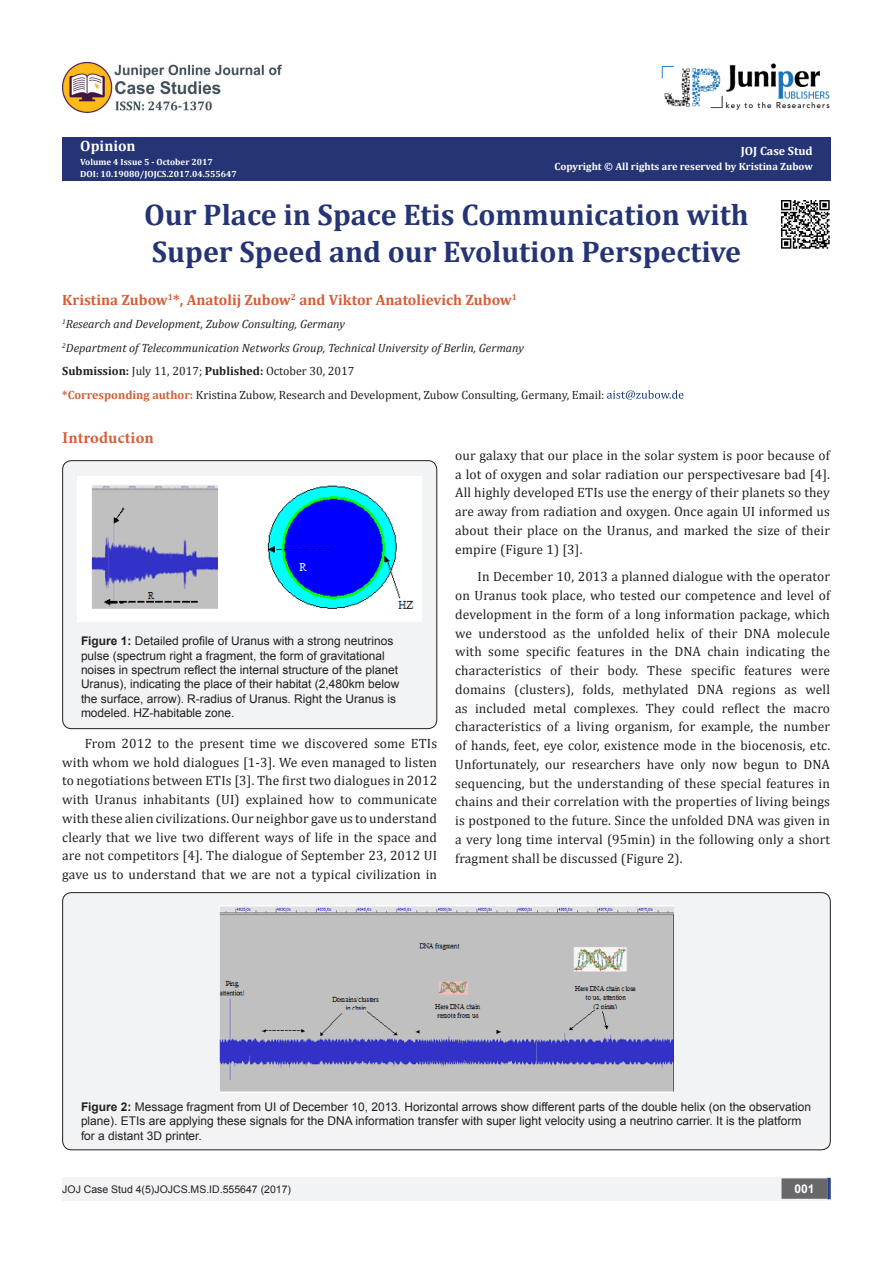
<style>
.page{position:relative;width:893px;height:1263px;background:#fff}
.page>*{position:absolute;margin:0;border:0;box-sizing:border-box;transform-origin:0 0}
.t1{font:700 30px "Cambria";color:#253474}
.List_Paragraph{font:700 16.5px "Minion Pro";letter-spacing:.005em;color:#d55e37}
.t2{font:700 15px "Cambria";color:#d55e37}
.t3{font:700 15px "Cambria";color:#fff}
.List_Paragraph-2{font:13.5px/18.8px "Cambria";letter-spacing:.01em;color:#231f20;text-align:justify}
.t4{font:12px/14.4px "Arial";color:#231f20}
.t5{font:12px "Cambria";color:#231f20}
.t6{font:italic 12px "Cambria";color:#231f20}
.t7{font:700 12px "Cambria";color:#fff}
.t8{font:700 12px "Arial";color:#fff}
.t9{font:700 10.5px "Cambria";color:#fff}
.t10{font:10.5px "Arial";color:#231f20}
.t11{font:700 9px "Cambria";color:#fff}
.s1{font-weight:700}
.s2{font-weight:700;color:#d55e37}
</style>
<div class="page">
<div style="left:62px;top:138px;width:769px;height:43px;background:#253474"></div>
<div style="left:457px;top:137px;width:374px;height:44px;background:#253474"></div>
<svg style="left:607px;top:390px;width:76px;height:9px"></svg>
<div style="left:62px;top:1177px;width:494px;height:24px;background:#f2f3f4"></div>
<div style="left:503px;top:1177px;width:328px;height:24px;background:#f2f3f4"></div>
<div style="left:782px;top:1179px;width:45px;height:19px;background:#68676a"></div>
<div style="left:781px;top:1178px;width:46px;height:21px;border:2px solid #68676a"></div>
<svg style="left:827px;top:1178px;width:4px;height:21px"></svg>
<img style="left:662px;top:63px;width:168px;height:47px">
<div style="left:63px;top:461px;width:374px;height:268px;background:#f2f3f4;border-radius:9px"></div>
<div style="left:62px;top:460px;width:375px;height:269px;border:1px solid #231f20;border-radius:9px"></div>
<img style="left:78px;top:477px;width:344px;height:144px">
<img style="left:62px;top:62px;width:220px;height:50px">
<img style="left:781px;top:200px;width:49px;height:49px">
<div style="left:63px;top:893px;width:767px;height:257px;background:#f2f3f4;border-radius:9px"></div>
<div style="left:62px;top:892px;width:769px;height:258px;border:1px solid #231f20;border-radius:9px"></div>
<img style="left:220px;top:907px;width:453px;height:186px">
<p class="t3" style="left:80px;top:136px;width:57px">Opinion</p>
<p class="t11" style="left:80px;top:156px;width:134px">Volume 4 Issue 5 - October 2017</p>
<p class="t11" style="left:80px;top:168px;width:158px">DOI: 10.19080/JOJCS.2017.04.555647</p>
<p class="t7" style="left:741px;top:142px;width:73px">JOJ Case Stud</p>
<p class="t9" style="left:555px;top:159px;width:260px">Copyright © All rights are reserved by Kristina Zubow</p>
<p class="t1" style="left:144px;top:193px;width:606px">Our Place in Space Etis Communication with</p>
<p class="t1" style="left:152px;top:231px;width:591px">Super Speed and our Evolution Perspective</p>
<p class="t2" style="left:62px;top:289px;width:456px">Kristina Zubow<sup>1</sup>*, Anatolij Zubow<sup>2</sup> and Viktor Anatolievich Zubow<sup>1</sup></p>
<p class="t6" style="left:62px;top:316px;width:284px"><sup>1</sup>Research and Development, Zubow Consulting, Germany</p>
<p class="t6" style="left:62px;top:339px;width:463px"><sup>2</sup>Department of Telecommunication Networks Group, Technical University of Berlin, Germany</p>
<p class="t5" style="left:62px;top:364px;width:294px"><span class="s1">Submission:</span> July 11, 2017; <span class="s1">Published:</span> October 30, 2017</p>
<p class="t5" style="left:62px;top:387px;width:544px"><span class="s2">*Corresponding author:</span> Kristina Zubow, Research and Development, Zubow Consulting, Germany, Email:</p>
<p class="List_Paragraph" style="left:62px;top:426px;width:93px">Introduction</p>
<p class="t4" style="left:81px;top:634px;width:320px"><span class="s1">Figure 1:</span> Detailed profile of Uranus with a strong neutrinos pulse (spectrum right a fragment, the form of gravitational noises in spectrum reflect the internal structure of the planet Uranus), indicating the place of their habitat (2,480km below the surface, arrow). R-radius of Uranus. Right the Uranus is modeled. HZ-habitable zone.</p>
<p class="List_Paragraph-2" style="left:62px;top:734px;width:376px;text-indent:22px">From 2012 to the present time we discovered some ETIs with whom we hold dialogues [1-3]. We even managed to listen to negotiations between ETIs [3]. The first two dialogues in 2012 with Uranus inhabitants (UI) explained how to communicate with these alien civilizations. Our neighbor gave us to understand clearly that we live two different ways of life in the space and are not competitors [4]. The dialogue of September 23, 2012 UI gave us to understand that we are not a typical civilization in</p>
<p class="List_Paragraph-2" style="left:455px;top:446px;width:376px">our galaxy that our place in the solar system is poor because of a lot of oxygen and solar radiation our perspectivesare bad [4].<br>All highly developed ETIs use the energy of their planets so they are away from radiation and oxygen. Once again UI informed us about their place on the Uranus, and marked the size of their empire (Figure 1) [3].</p>
<p class="List_Paragraph-2" style="left:455px;top:567px;width:376px;text-indent:22px">In December 10, 2013 a planned dialogue with the operator on Uranus took place, who tested our competence and level of development in the form of a long information package, which we understood as the unfolded helix of their DNA molecule with some specific features in the DNA chain indicating the characteristics of their body. These specific features were domains (clusters), folds, methylated DNA regions as well as included metal complexes. They could reflect the macro characteristics of a living organism, for example, the number of hands, feet, eye color, existence mode in the biocenosis, etc.<br>Unfortunately, our researchers have only now begun to DNA sequencing, but the understanding of these special features in chains and their correlation with the properties of living beings is postponed to the future. Since the unfolded DNA was given in a very long time interval (95min) in the following only a short fragment shall be discussed (Figure 2).</p>
<p class="t4" style="left:81px;top:1100px;width:732px"><span class="s1">Figure 2:</span> Message fragment from UI of December 10, 2013. Horizontal arrows show different parts of the double helix (on the observation plane). ETIs are applying these signals for the DNA information transfer with super light velocity using a neutrino carrier. It is the platform for a distant 3D printer.</p>
<p class="t10" style="left:62px;top:1182px;width:230px">JOJ Case Stud 4(5)JOJCS.MS.ID.555647 (2017)</p>
<p class="t8" style="left:794px;top:1181px;width:22px">001</p>
</div>
